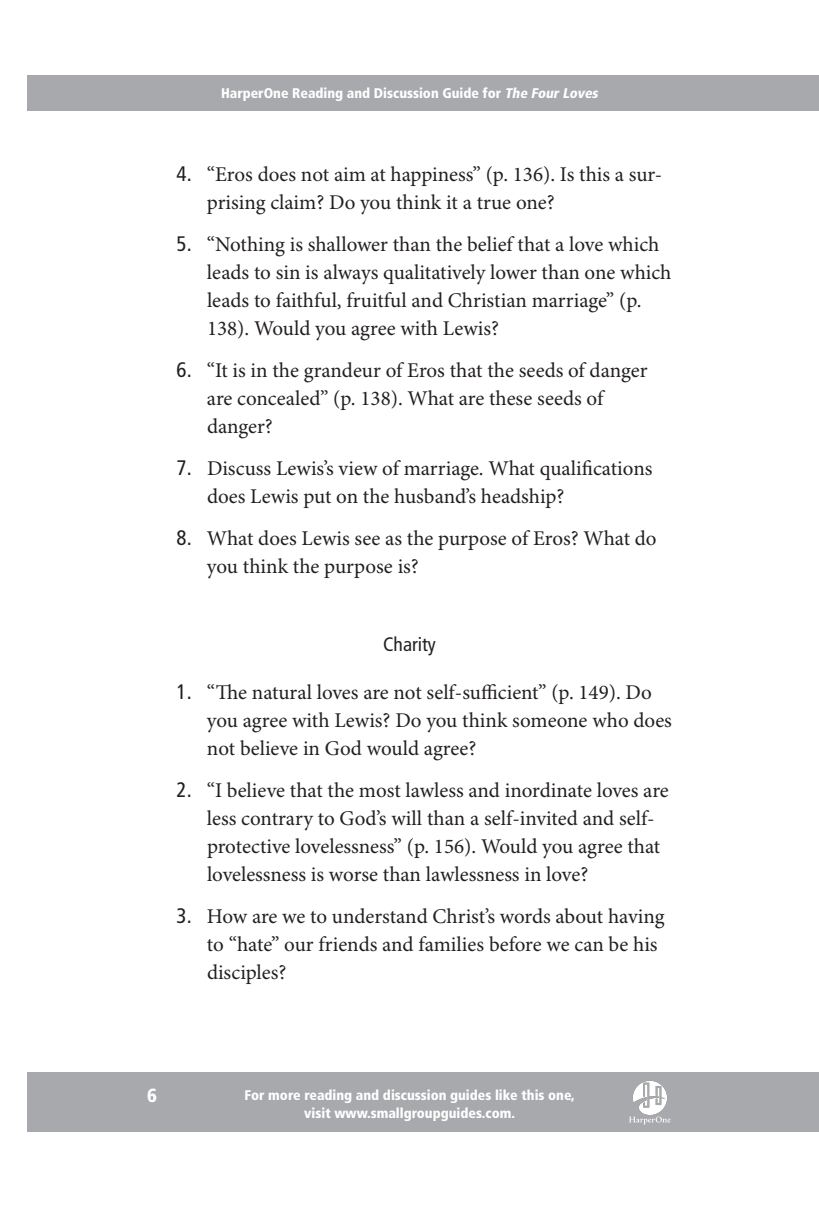
<style>
.page{position:relative;width:819px;height:1206px;background:#fff}
.page>*{position:absolute;margin:0;border:0;box-sizing:border-box;transform-origin:0 0}
.t1{font:21px/28px "Minion Pro";color:#231f20}
.t2{font:condensed 19.6px "Frutiger";color:#231f20}
.t3{font:900 condensed 19px "Frutiger";color:#fff}
.t4{font:900 condensed 14px/18px "Frutiger";color:#fff;text-align:center}
.s1{font-style:italic}
.s2{font-family:"Frutiger";font-stretch:condensed}
</style>
<div class="page">
<div style="left:27px;top:1073px;width:765px;height:59px;background:#a8a9ad"></div>
<div style="left:792px;top:75px;width:27px;height:36px;background:#a8a9ad"></div>
<div style="left:27px;top:75px;width:765px;height:36px;background:#a8a9ad"></div>
<div style="left:792px;top:1073px;width:27px;height:59px;background:#a8a9ad"></div>
<svg style="left:629px;top:1117px;width:42px;height:8px"></svg>
<img style="left:633px;top:1081px;width:34px;height:34px">
<p class="t4" style="left:221px;top:84px;width:381px">HarperOne Reading and Discussion Guide for <span class="s1">The FourLoves</span></p>
<p class="t1" style="left:207px;top:161px;width:457px;text-indent:-30px"><span class="s2">4.</span> “Eros does not aim at happiness” (p. 136). Is this a sur&shy;prising claim? Do you think it a true one?</p>
<p class="t1" style="left:207px;top:231px;width:466px;text-indent:-30px"><span class="s2">5.</span> “Nothing is shallower than the belief that a love which leads to sin is always qualitatively lower than one which leads to faithful, fruitful and Christian marriage” (p.<br>138). Would you agree with Lewis?</p>
<p class="t1" style="left:207px;top:357px;width:442px;text-indent:-30px"><span class="s2">6.</span> “It is in the grandeur of Eros that the seeds of danger are concealed” (p. 138). What are these seeds of danger?</p>
<p class="t1" style="left:207px;top:455px;width:447px;text-indent:-30px"><span class="s2">7.</span> Discuss Lewis’s view of marriage. What qualifications does Lewis put on the husband’s headship?</p>
<p class="t1" style="left:207px;top:525px;width:451px;text-indent:-30px"><span class="s2">8.</span> What does Lewis see as the purpose of Eros? What do you think the purpose is?</p>
<p class="t2" style="left:383px;top:633px;width:54px">Charity</p>
<p class="t1" style="left:207px;top:679px;width:467px;text-indent:-30px"><span class="s2">1.</span> “The natural loves are not self-sufficient” (p. 149). Do you agree with Lewis? Do you think someone who does not believe in God would agree?</p>
<p class="t1" style="left:207px;top:777px;width:463px;text-indent:-30px"><span class="s2">2.</span> “I believe that the most lawless and inordinate loves are less contrary to God’s will than a self-invited and self&shy;protective lovelessness” (p. 156). Would you agree that lovelessness is worse than lawlessness in love?</p>
<p class="t1" style="left:207px;top:903px;width:459px;text-indent:-30px"><span class="s2">3.</span> How are we to understand Christ’s words about having to “hate” our friends and families before we can be his disciples?</p>
<p class="t3" style="left:147px;top:1084px;width:11px">6</p>
<p class="t4" style="left:245px;top:1086px;width:332px">For more reading and discussion guides like this one, visit www.smallgroupguides.com.</p>
</div>
